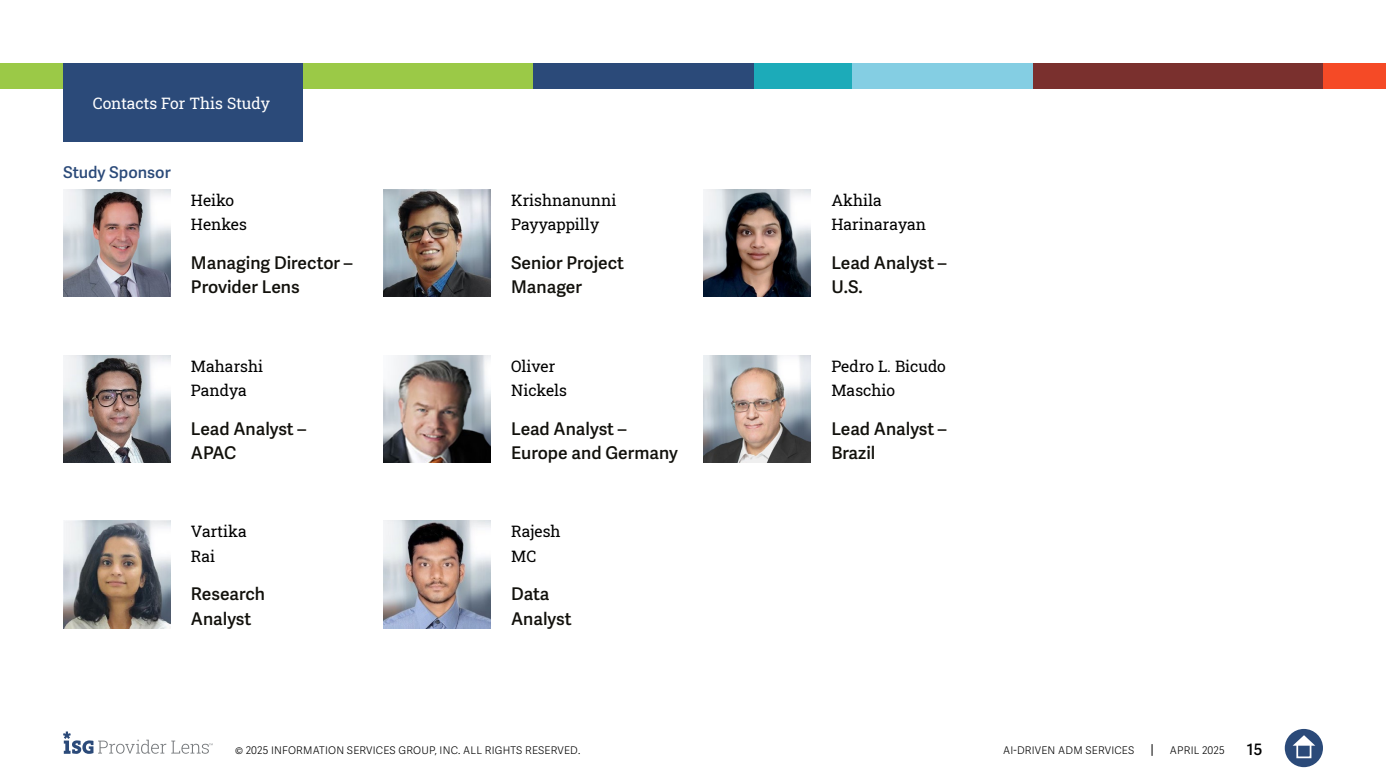
<style>
.page{position:relative;width:1386px;height:780px;background:#fff}
.page>*{position:absolute;margin:0;border:0;box-sizing:border-box;transform-origin:0 0}
.t1{font:600 17.5px/24.5px "Adelle Sans";color:#12110c}
.t2{font:600 16.1px "Adelle Sans";color:#2b4a79}
.t3{font:15.75px/24.5px "Roboto Slab ISG P Regular";color:#000}
.t4{font:15.75px "Roboto Slab ISG P Regular";color:#fff}
.t5{font:600 15.75px "Adelle Sans";color:#000}
.t6{font:300 10.5px "Adelle Sans";letter-spacing:.02em;color:#000}
</style>
<div class="page">
<svg style="left:63px;top:731px;width:150px;height:23px"></svg>
<svg style="left:1152px;top:744px;width:1px;height:12px"></svg>
<div style="left:1285px;top:729px;width:38px;height:38px;background:#2b4a79;border-radius:50%"></div>
<svg style="left:1293px;top:735px;width:22px;height:10px"></svg>
<div style="left:1296px;top:743px;width:15px;height:15px;border:2px solid #fff"></div>
<div style="left:0;top:63px;width:533px;height:25px;background:#9bc947"></div>
<div style="left:533px;top:63px;width:223px;height:25px;background:#2b4a79"></div>
<div style="left:850px;top:63px;width:184px;height:25px;background:#84cee3"></div>
<div style="left:1323px;top:63px;width:63px;height:25px;background:#f54a26"></div>
<div style="left:1033px;top:63px;width:290px;height:25px;background:#7a302e"></div>
<div style="left:754px;top:63px;width:98px;height:25px;background:#1cabb9"></div>
<div style="left:63px;top:63px;width:240px;height:79px;background:#2b4a79"></div>
<img style="left:63px;top:189px;width:107px;height:108px">
<img style="left:383px;top:355px;width:107px;height:107px">
<img style="left:704px;top:189px;width:107px;height:108px">
<img style="left:63px;top:521px;width:107px;height:107px">
<img style="left:383px;top:189px;width:107px;height:108px">
<img style="left:704px;top:355px;width:107px;height:107px">
<img style="left:63px;top:355px;width:107px;height:107px">
<img style="left:383px;top:521px;width:107px;height:107px">
<p class="t4" style="left:93px;top:92px;width:179px">Contacts For This Study</p>
<p class="t2" style="left:63px;top:163px;width:109px">Study Sponsor</p>
<p class="t3" style="left:191px;top:187px;width:58px">Heiko<br>Henkes</p>
<p class="t1" style="left:191px;top:251px;width:163px">Managing Director –<br>Provider Lens</p>
<p class="t3" style="left:191px;top:353px;width:74px">Maharshi<br>Pandya</p>
<p class="t1" style="left:191px;top:417px;width:117px">Lead Analyst –<br>APAC</p>
<p class="t3" style="left:191px;top:519px;width:57px">Vartika<br>Rai</p>
<p class="t1" style="left:191px;top:582px;width:76px">Research<br>Analyst</p>
<p class="t3" style="left:511px;top:187px;width:107px">Krishnanunni<br>Payyappilly</p>
<p class="t1" style="left:511px;top:251px;width:115px">Senior Project<br>Manager</p>
<p class="t3" style="left:511px;top:353px;width:57px">Oliver<br>Nickels</p>
<p class="t1" style="left:511px;top:417px;width:168px">Lead Analyst –<br>Europe and Germany</p>
<p class="t3" style="left:511px;top:519px;width:51px">Rajesh<br>MC</p>
<p class="t1" style="left:511px;top:582px;width:62px">Data<br>Analyst</p>
<p class="t3" style="left:831px;top:187px;width:96px">Akhila<br>Harinarayan</p>
<p class="t1" style="left:831px;top:251px;width:117px">Lead Analyst –<br>U.S.</p>
<p class="t3" style="left:831px;top:353px;width:116px">Pedro L. Bicudo<br>Maschio</p>
<p class="t1" style="left:831px;top:417px;width:117px">Lead Analyst –<br>Brazil</p>
<p class="t6" style="left:235px;top:744px;width:347px">© 2025 INFORMATION SERVICES GROUP, INC. ALL RIGHTS RESERVED.</p>
<p class="t6" style="left:1003px;top:744px;width:133px">AI-DRIVEN ADM SERVICES</p>
<p class="t6" style="left:1170px;top:744px;width:56px">APRIL 2025</p>
<p class="t5" style="left:1247px;top:740px;width:17px">15</p>
</div>
